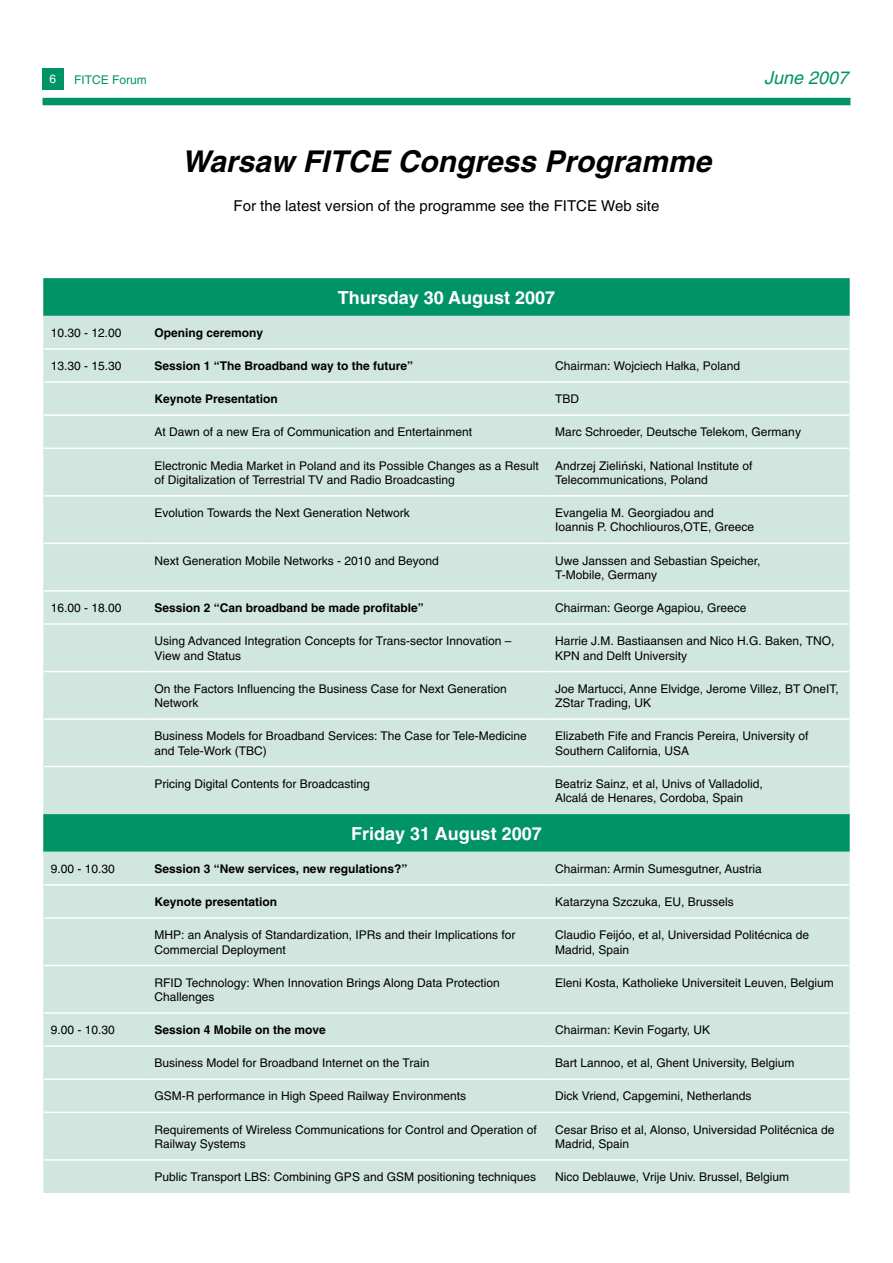
<style>
.page{position:relative;width:893px;height:1263px;background:#fff}
.page>*{position:absolute;margin:0;border:0;box-sizing:border-box;transform-origin:0 0}
.t1{font:italic 700 30px "Helvetica";color:#000}
.t2{font:700 18px "Helvetica";color:#fff}
.t3{font:italic 18px "Helvetica";color:#009366}
.t4{font:15px "Helvetica";color:#000}
.t5{font:12px/14.4px "Helvetica";color:#000}
.t6{font:700 12px "Helvetica";color:#000}
.t7{font:12px "Helvetica";color:#009366}
.t8{font:12px "Helvetica";color:#fff}
.s1{font-family:"Univers CE";font-weight:500}
</style>
<div class="page">
<div style="left:43px;top:98px;width:807px;height:7px;background:#009366"></div>
<div style="left:43px;top:68px;width:21px;height:21px;background:#009366"></div>
<div style="left:43px;top:278px;width:807px;height:38px;background:#009366"></div>
<div style="left:43px;top:316px;width:807px;height:877px;background:#d1e6de"></div>
<hr style="left:44px;top:348px;width:103px;height:2px;background:#fff">
<hr style="left:147px;top:348px;width:401px;height:2px;background:#fff">
<hr style="left:548px;top:348px;width:301px;height:2px;background:#fff">
<hr style="left:44px;top:381px;width:103px;height:2px;background:#fff">
<hr style="left:147px;top:381px;width:401px;height:2px;background:#fff">
<hr style="left:548px;top:381px;width:301px;height:2px;background:#fff">
<hr style="left:44px;top:414px;width:103px;height:2px;background:#fff">
<hr style="left:147px;top:414px;width:401px;height:2px;background:#fff">
<hr style="left:548px;top:414px;width:301px;height:2px;background:#fff">
<hr style="left:44px;top:448px;width:103px;height:1px;background:#fff">
<hr style="left:147px;top:448px;width:401px;height:1px;background:#fff">
<hr style="left:548px;top:448px;width:301px;height:1px;background:#fff">
<hr style="left:44px;top:495px;width:103px;height:2px;background:#fff">
<hr style="left:147px;top:495px;width:401px;height:2px;background:#fff">
<hr style="left:548px;top:495px;width:301px;height:2px;background:#fff">
<hr style="left:44px;top:543px;width:103px;height:1px;background:#fff">
<hr style="left:147px;top:543px;width:401px;height:1px;background:#fff">
<hr style="left:548px;top:543px;width:301px;height:1px;background:#fff">
<hr style="left:44px;top:590px;width:103px;height:2px;background:#fff">
<hr style="left:147px;top:590px;width:401px;height:2px;background:#fff">
<hr style="left:548px;top:590px;width:301px;height:2px;background:#fff">
<hr style="left:44px;top:623px;width:103px;height:2px;background:#fff">
<hr style="left:147px;top:623px;width:401px;height:2px;background:#fff">
<hr style="left:548px;top:623px;width:301px;height:2px;background:#fff">
<hr style="left:44px;top:671px;width:103px;height:1px;background:#fff">
<hr style="left:147px;top:671px;width:401px;height:1px;background:#fff">
<hr style="left:548px;top:671px;width:301px;height:1px;background:#fff">
<hr style="left:44px;top:718px;width:103px;height:2px;background:#fff">
<hr style="left:147px;top:718px;width:401px;height:2px;background:#fff">
<hr style="left:548px;top:718px;width:301px;height:2px;background:#fff">
<hr style="left:44px;top:766px;width:103px;height:1px;background:#fff">
<hr style="left:147px;top:766px;width:401px;height:1px;background:#fff">
<hr style="left:548px;top:766px;width:301px;height:1px;background:#fff">
<hr style="left:44px;top:884px;width:103px;height:2px;background:#fff">
<hr style="left:147px;top:884px;width:401px;height:2px;background:#fff">
<hr style="left:548px;top:884px;width:301px;height:2px;background:#fff">
<hr style="left:44px;top:917px;width:103px;height:2px;background:#fff">
<hr style="left:147px;top:917px;width:401px;height:2px;background:#fff">
<hr style="left:548px;top:917px;width:301px;height:2px;background:#fff">
<hr style="left:44px;top:965px;width:103px;height:1px;background:#fff">
<hr style="left:147px;top:965px;width:401px;height:1px;background:#fff">
<hr style="left:548px;top:965px;width:301px;height:1px;background:#fff">
<hr style="left:44px;top:1012px;width:103px;height:2px;background:#fff">
<hr style="left:147px;top:1012px;width:401px;height:2px;background:#fff">
<hr style="left:548px;top:1012px;width:301px;height:2px;background:#fff">
<hr style="left:44px;top:1045px;width:103px;height:2px;background:#fff">
<hr style="left:147px;top:1045px;width:401px;height:2px;background:#fff">
<hr style="left:548px;top:1045px;width:301px;height:2px;background:#fff">
<hr style="left:44px;top:1078px;width:103px;height:2px;background:#fff">
<hr style="left:147px;top:1078px;width:401px;height:2px;background:#fff">
<hr style="left:548px;top:1078px;width:301px;height:2px;background:#fff">
<hr style="left:44px;top:1111px;width:103px;height:2px;background:#fff">
<hr style="left:147px;top:1111px;width:401px;height:2px;background:#fff">
<hr style="left:548px;top:1111px;width:301px;height:2px;background:#fff">
<hr style="left:44px;top:1159px;width:103px;height:2px;background:#fff">
<hr style="left:147px;top:1159px;width:401px;height:2px;background:#fff">
<hr style="left:548px;top:1159px;width:301px;height:2px;background:#fff">
<p class="t8" style="left:49px;top:72px;width:8px">6</p>
<p class="t7" style="left:74px;top:73px;width:74px">FITCE Forum</p>
<h2 class="t3" style="left:764px;top:67px;width:86px">June 2007</h2>
<h1 class="t1" style="left:182px;top:143px;width:531px">Warsaw FITCE Congress Programme</h1>
<p class="t4" style="left:234px;top:197px;width:427px">For the latest version of the programme see the FITCE Web site</p>
<h2 class="t2" style="left:338px;top:287px;width:219px">Thursday 30 August 2007</h2>
<p class="t5" style="left:51px;top:326px;width:72px">10.30 - 12.00</p>
<p class="t6" style="left:155px;top:325px;width:110px">Opening ceremony</p>
<p class="t5" style="left:51px;top:359px;width:72px">13.30 - 15.30</p>
<p class="t6" style="left:155px;top:359px;width:260px">Session 1 “The Broadband way to the future”</p>
<p class="t5" style="left:555px;top:359px;width:187px">Chairman: Wojciech Hałka, Poland</p>
<p class="t6" style="left:155px;top:392px;width:125px">Keynote Presentation</p>
<p class="t5" style="left:555px;top:392px;width:25px">TBD</p>
<p class="t5" style="left:155px;top:425px;width:319px">At Dawn of a new Era of Communication and Entertainment</p>
<p class="t5" style="left:555px;top:425px;width:247px">Marc Schroeder, Deutsche Telekom, Germany</p>
<p class="t5" style="left:155px;top:458px;width:386px">Electronic Media Market in Poland and its Possible Changes as a Result of Digitalization of Terrestrial TV and Radio Broadcasting</p>
<p class="t5" style="left:555px;top:458px;width:199px">Andrzej Zieli<span class="s1">ń</span>ski, National Institute of<br>Telecommunications, Poland</p>
<p class="t5" style="left:155px;top:506px;width:257px">Evolution Towards the Next Generation Network</p>
<p class="t5" style="left:555px;top:506px;width:201px">Evangelia M. Georgiadou and<br>Ioannis P. Chochliouros,OTE, Greece</p>
<p class="t5" style="left:155px;top:553px;width:286px">Next Generation Mobile Networks - 2010 and Beyond</p>
<p class="t5" style="left:555px;top:553px;width:207px">Uwe Janssen and Sebastian Speicher,<br>T-Mobile, Germany</p>
<p class="t5" style="left:51px;top:601px;width:72px">16.00 - 18.00</p>
<p class="t6" style="left:155px;top:600px;width:271px">Session 2 “Can broadband be made profitable”</p>
<p class="t5" style="left:555px;top:601px;width:193px">Chairman: George Agapiou, Greece</p>
<p class="t5" style="left:155px;top:634px;width:358px">Using Advanced Integration Concepts for Trans-sector Innovation –<br>View and Status</p>
<p class="t5" style="left:555px;top:634px;width:281px">Harrie J.M. Bastiaansen and Nico H.G. Baken, TNO,<br>KPN and Delft University</p>
<p class="t5" style="left:155px;top:681px;width:354px">On the Factors Influencing the Business Case for Next Generation<br>Network</p>
<p class="t5" style="left:555px;top:681px;width:285px">Joe Martucci, Anne Elvidge, Jerome Villez, BT OneIT,<br>ZStar Trading, UK</p>
<p class="t5" style="left:155px;top:729px;width:374px">Business Models for Broadband Services: The Case for Tele-Medicine and Tele-Work (TBC)</p>
<p class="t5" style="left:555px;top:729px;width:255px">Elizabeth Fife and Francis Pereira, University of<br>Southern California, USA</p>
<p class="t5" style="left:155px;top:776px;width:217px">Pricing Digital Contents for Broadcasting</p>
<p class="t5" style="left:555px;top:776px;width:209px">Beatriz Sainz, et al, Univs of Valladolid,<br>Alcalá de Henares, Cordoba, Spain</p>
<h2 class="t2" style="left:351px;top:822px;width:192px">Friday 31 August 2007</h2>
<p class="t5" style="left:51px;top:861px;width:66px">9.00 - 10.30</p>
<p class="t6" style="left:155px;top:861px;width:254px">Session 3 “New services, new regulations?”</p>
<p class="t5" style="left:555px;top:861px;width:208px">Chairman: Armin Sumesgutner, Austria</p>
<p class="t6" style="left:155px;top:894px;width:124px">Keynote presentation</p>
<p class="t5" style="left:555px;top:895px;width:180px">Katarzyna Szczuka, EU, Brussels</p>
<p class="t5" style="left:155px;top:928px;width:362px">MHP: an Analysis of Standardization, IPRs and their Implications for<br>Commercial Deployment</p>
<p class="t5" style="left:555px;top:928px;width:256px">Claudio Feijóo, et al, Universidad Politécnica de<br>Madrid, Spain</p>
<p class="t5" style="left:155px;top:975px;width:347px">RFID Technology: When Innovation Brings Along Data Protection<br>Challenges</p>
<p class="t5" style="left:555px;top:975px;width:280px">Eleni Kosta, Katholieke Universiteit Leuven, Belgium</p>
<p class="t5" style="left:51px;top:1023px;width:66px">9.00 - 10.30</p>
<p class="t6" style="left:155px;top:1023px;width:173px">Session 4 Mobile on the move</p>
<p class="t5" style="left:555px;top:1023px;width:157px">Chairman: Kevin Fogarty, UK</p>
<p class="t5" style="left:155px;top:1056px;width:276px">Business Model for Broadband Internet on the Train</p>
<p class="t5" style="left:555px;top:1056px;width:241px">Bart Lannoo, et al, Ghent University, Belgium</p>
<p class="t5" style="left:155px;top:1089px;width:313px">GSM-R performance in High Speed Railway Environments</p>
<p class="t5" style="left:555px;top:1089px;width:198px">Dick Vriend, Capgemini, Netherlands</p>
<p class="t5" style="left:155px;top:1122px;width:384px">Requirements of Wireless Communications for Control and Operation of<br>Railway Systems</p>
<p class="t5" style="left:555px;top:1122px;width:281px">Cesar Briso et al, Alonso, Universidad Politécnica de<br>Madrid, Spain</p>
<p class="t5" style="left:155px;top:1170px;width:383px">Public Transport LBS: Combining GPS and GSM positioning techniques</p>
<p class="t5" style="left:555px;top:1170px;width:236px">Nico Deblauwe, Vrije Univ. Brussel, Belgium</p>
</div>
